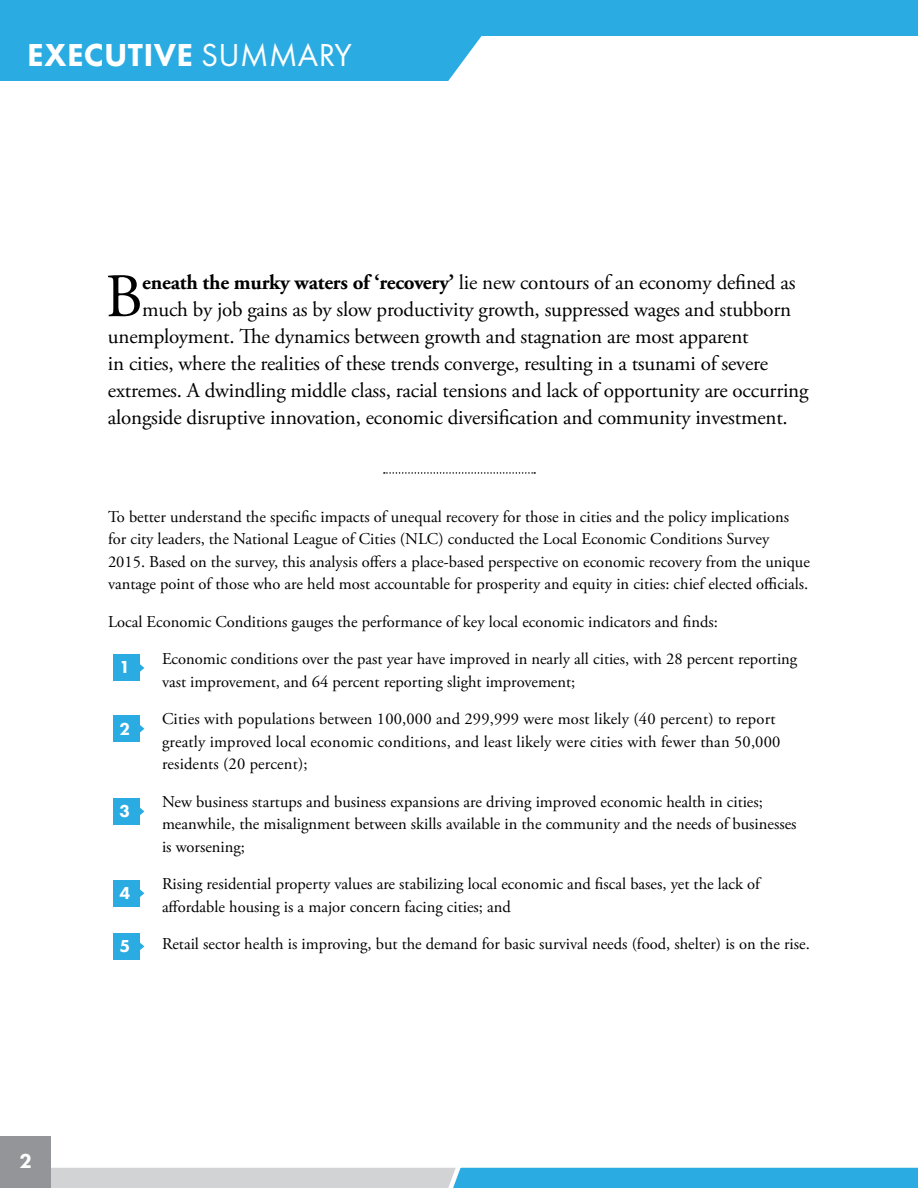
<style>
.page{position:relative;width:918px;height:1188px;background:#fff}
.page>*{position:absolute;margin:0;border:0;box-sizing:border-box;transform-origin:0 0}
.t1{font:61.65px "Adobe Garamond Pro";color:#000}
.t2{font:800 33px "Futura PT";letter-spacing:.01em;color:#fff}
.t3{font:21px "Adobe Garamond Pro";letter-spacing:-.01em;color:#000}
.t4{font:800 21px "Futura PT";color:#fff}
.t5{font:800 18px "Futura PT";color:#fff}
.t6{font:16.5px/22.5px "Adobe Garamond Pro";color:#000}
.s1{font-weight:400}
.s2{font-weight:700}
</style>
<div class="page">
<svg style="left:50px;top:1160px;width:868px;height:28px"></svg>
<div style="left:0;top:0;width:918px;height:36px;background:#2aace2"></div>
<div style="left:0;top:36px;width:482px;height:45px;background:#2aace2"></div>
<div style="left:0;top:1136px;width:50px;height:52px;background:#939598"></div>
<svg style="left:384px;top:472px;width:151px;height:2px"></svg>
<div style="left:113px;top:655px;width:26px;height:26px;background:#2aace2"></div>
<svg style="left:139px;top:660px;width:5px;height:16px"></svg>
<div style="left:113px;top:716px;width:26px;height:26px;background:#2aace2"></div>
<svg style="left:139px;top:720px;width:5px;height:17px"></svg>
<div style="left:113px;top:798px;width:26px;height:27px;background:#2aace2"></div>
<svg style="left:139px;top:803px;width:5px;height:17px"></svg>
<div style="left:113px;top:880px;width:26px;height:26px;background:#2aace2"></div>
<svg style="left:139px;top:885px;width:5px;height:17px"></svg>
<div style="left:113px;top:933px;width:26px;height:26px;background:#2aace2"></div>
<svg style="left:139px;top:938px;width:5px;height:17px"></svg>
<h2 class="t2" style="left:27px;top:34px;width:326px">EXECUTIVE <span class="s1">SUMMARY</span></h2>
<h1 class="t1" style="left:105px;top:260px;width:39px">B</h1>
<p class="t3" style="left:142px;top:270px;width:655px"><span class="s2">eneath the murky waters of ‘recovery’</span> lie new contours of an economy defined as</p>
<p class="t3" style="left:142px;top:297px;width:651px">much by job gains as by slow productivity growth, suppressed wages and stubborn</p>
<p class="t3" style="left:108px;top:324px;width:642px">unemployment. The dynamics between growth and stagnation are most apparent</p>
<p class="t3" style="left:108px;top:351px;width:662px">in cities, where the realities of these trends converge, resulting in a tsunami of severe</p>
<p class="t3" style="left:108px;top:378px;width:702px">extremes. A dwindling middle class, racial tensions and lack of opportunity are occurring</p>
<p class="t3" style="left:108px;top:405px;width:681px">alongside disruptive innovation, economic diversification and community investment.</p>
<p class="t6" style="left:108px;top:506px;width:703px">To better understand the specific impacts of unequal recovery for those in cities and the policy implications for city leaders, the National League of Cities (NLC) conducted the Local Economic Conditions Survey 2015. Based on the survey, this analysis offers a place-based perspective on economic recovery from the unique vantage point of those who are held most accountable for prosperity and equity in cities: chief elected officials.</p>
<p class="t6" style="left:108px;top:611px;width:611px">Local Economic Conditions gauges the performance of key local economic indicators and finds:</p>
<p class="t6" style="left:162px;top:649px;width:637px">Economic conditions over the past year have improved in nearly all cities, with 28 percent reporting vast improvement, and 64 percent reporting slight improvement;</p>
<p class="t6" style="left:162px;top:709px;width:620px">Cities with populations between 100,000 and 299,999 were most likely (40 percent) to report greatly improved local economic conditions, and least likely were cities with fewer than 50,000 residents (20 percent);</p>
<p class="t6" style="left:162px;top:791px;width:636px">New business startups and business expansions are driving improved economic health in cities; meanwhile, the misalignment between skills available in the community and the needs of businesses is worsening;</p>
<p class="t6" style="left:162px;top:874px;width:600px">Rising residential property values are stabilizing local economic and fiscal bases, yet the lack of affordable housing is a major concern facing cities; and</p>
<p class="t6" style="left:162px;top:934px;width:649px">Retail sector health is improving, but the demand for basic survival needs (food, shelter) is on the rise.</p>
<p class="t5" style="left:120px;top:656px;width:12px">1</p>
<p class="t5" style="left:120px;top:718px;width:12px">2</p>
<p class="t5" style="left:120px;top:800px;width:12px">3</p>
<p class="t5" style="left:120px;top:881px;width:12px">4</p>
<p class="t5" style="left:120px;top:934px;width:12px">5</p>
<p class="t4" style="left:20px;top:1148px;width:14px">2</p>
</div>
